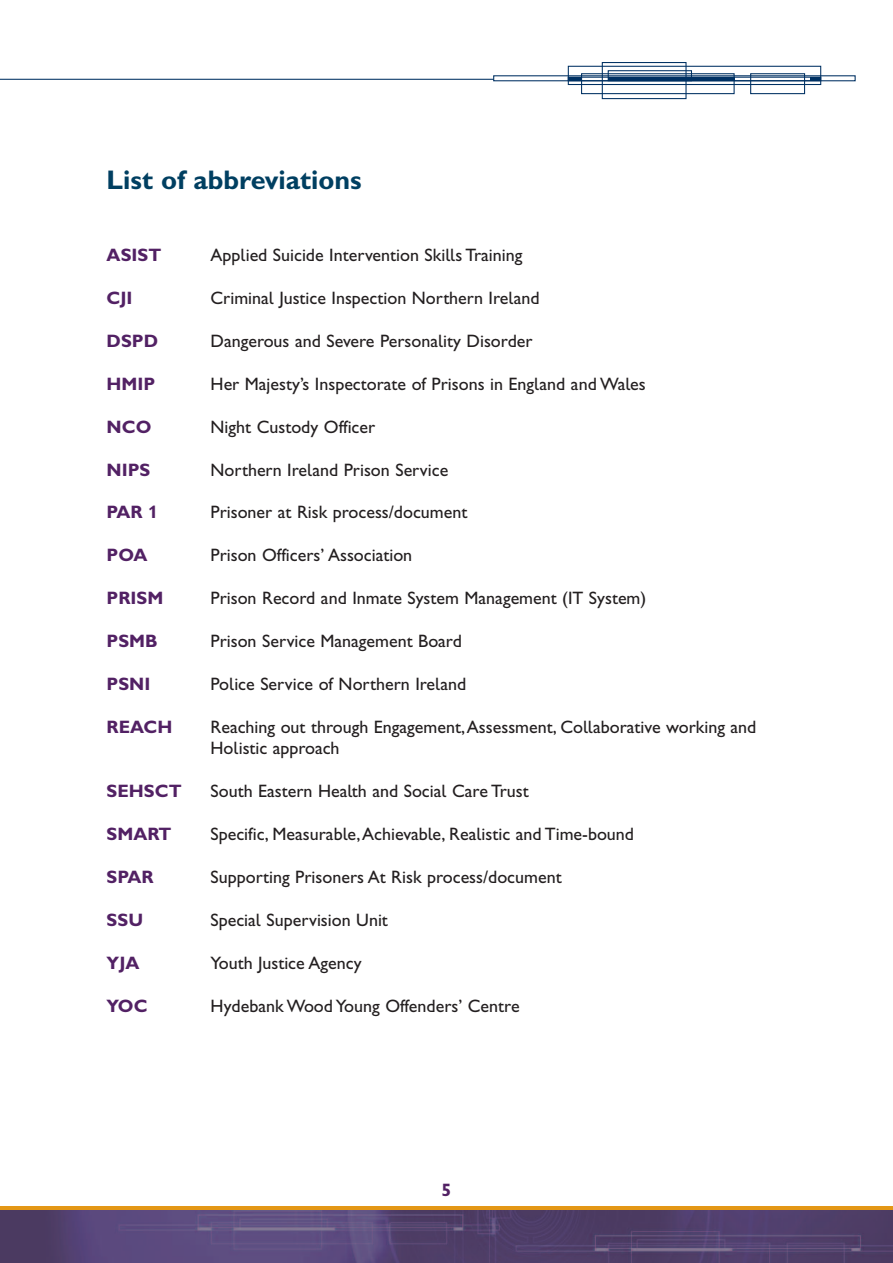
<style>
.page{position:relative;width:893px;height:1263px;background:#fff}
.page>*{position:absolute;margin:0;border:0;box-sizing:border-box;transform-origin:0 0}
.t1{font:27px "Gill Sans Hta Bold Plain";color:#003f61}
.t2{font:18px/21.6px "Gill Sans Hta";color:#231f20}
.t3{font:18px "Gill Sans Hta Bold Plain";color:#522164}
</style>
<div class="page">
<svg style="left:0;top:1206px;width:893px;height:5px;background:#c68628"></svg>
<img style="left:0;top:1211px;width:893px;height:52px">
<div style="left:602px;top:62px;width:84px;height:37px;border:1px solid #003163"></div>
<div style="left:568px;top:66px;width:253px;height:19px;border:1px solid #003163"></div>
<div style="left:750px;top:73px;width:55px;height:21px;border:1px solid #003163"></div>
<div style="left:581px;top:73px;width:154px;height:21px;border:1px solid #003163"></div>
<div style="left:568px;top:77px;width:253px;height:4px;border:1px solid #003163"></div>
<div style="left:608px;top:70px;width:84px;height:11px;border:1px solid #003163"></div>
<hr style="left:568px;top:77px;width:14px;height:4px;background:#003163">
<hr style="left:608px;top:77px;width:126px;height:4px;background:#003163">
<hr style="left:810px;top:77px;width:11px;height:4px;background:#003163">
<hr style="left:0;top:79px;width:494px;height:1px;background:#003163">
<h1 class="t1" style="left:107px;top:171px;width:257px">List of abbreviations</h1>
<p class="t3" style="left:107px;top:249px;width:56px">ASIST</p>
<p class="t2" style="left:211px;top:246px;width:313px">Applied Suicide Intervention Skills Training</p>
<p class="t3" style="left:107px;top:292px;width:27px">CJI</p>
<p class="t2" style="left:211px;top:289px;width:331px">Criminal Justice Inspection Northern Ireland</p>
<p class="t3" style="left:107px;top:335px;width:53px">DSPD</p>
<p class="t2" style="left:211px;top:332px;width:324px">Dangerous and Severe Personality Disorder</p>
<p class="t3" style="left:107px;top:378px;width:50px">HMIP</p>
<p class="t2" style="left:211px;top:375px;width:437px">Her Majesty’s Inspectorate of Prisons in England and Wales</p>
<p class="t3" style="left:107px;top:420px;width:46px">NCO</p>
<p class="t2" style="left:211px;top:418px;width:166px">Night Custody Officer</p>
<p class="t3" style="left:107px;top:463px;width:45px">NIPS</p>
<p class="t2" style="left:211px;top:460px;width:239px">Northern Ireland Prison Service</p>
<p class="t3" style="left:107px;top:506px;width:53px">PAR 1</p>
<p class="t2" style="left:211px;top:503px;width:258px">Prisoner at Risk process/document</p>
<p class="t3" style="left:107px;top:549px;width:42px">POA</p>
<p class="t2" style="left:211px;top:546px;width:203px">Prison Officers’ Association</p>
<p class="t3" style="left:107px;top:592px;width:58px">PRISM</p>
<p class="t2" style="left:211px;top:589px;width:437px">Prison Record and Inmate System Management (IT System)</p>
<p class="t3" style="left:107px;top:635px;width:53px">PSMB</p>
<p class="t2" style="left:211px;top:632px;width:253px">Prison Service Management Board</p>
<p class="t3" style="left:107px;top:678px;width:45px">PSNI</p>
<p class="t2" style="left:211px;top:675px;width:257px">Police Service of Northern Ireland</p>
<p class="t3" style="left:107px;top:720px;width:67px">REACH</p>
<p class="t2" style="left:211px;top:718px;width:547px">Reaching out through Engagement,Assessment, Collaborative working and<br>Holistic approach</p>
<p class="t3" style="left:107px;top:785px;width:76px">SEHSCT</p>
<p class="t2" style="left:211px;top:782px;width:320px">South Eastern Health and Social Care Trust</p>
<p class="t3" style="left:107px;top:828px;width:66px">SMART</p>
<p class="t2" style="left:211px;top:825px;width:425px">Specific, Measurable,Achievable, Realistic and Time-bound</p>
<p class="t3" style="left:107px;top:871px;width:48px">SPAR</p>
<p class="t2" style="left:211px;top:868px;width:353px">Supporting Prisoners At Risk process/document</p>
<p class="t3" style="left:107px;top:913px;width:38px">SSU</p>
<p class="t2" style="left:211px;top:911px;width:179px">Special Supervision Unit</p>
<p class="t3" style="left:107px;top:956px;width:34px">YJA</p>
<p class="t2" style="left:211px;top:953px;width:153px">Youth Justice Agency</p>
<p class="t3" style="left:107px;top:999px;width:42px">YOC</p>
<p class="t2" style="left:211px;top:996px;width:311px">Hydebank Wood Young Offenders’ Centre</p>
<p class="t3" style="left:441px;top:1184px;width:11px">5</p>
</div>
